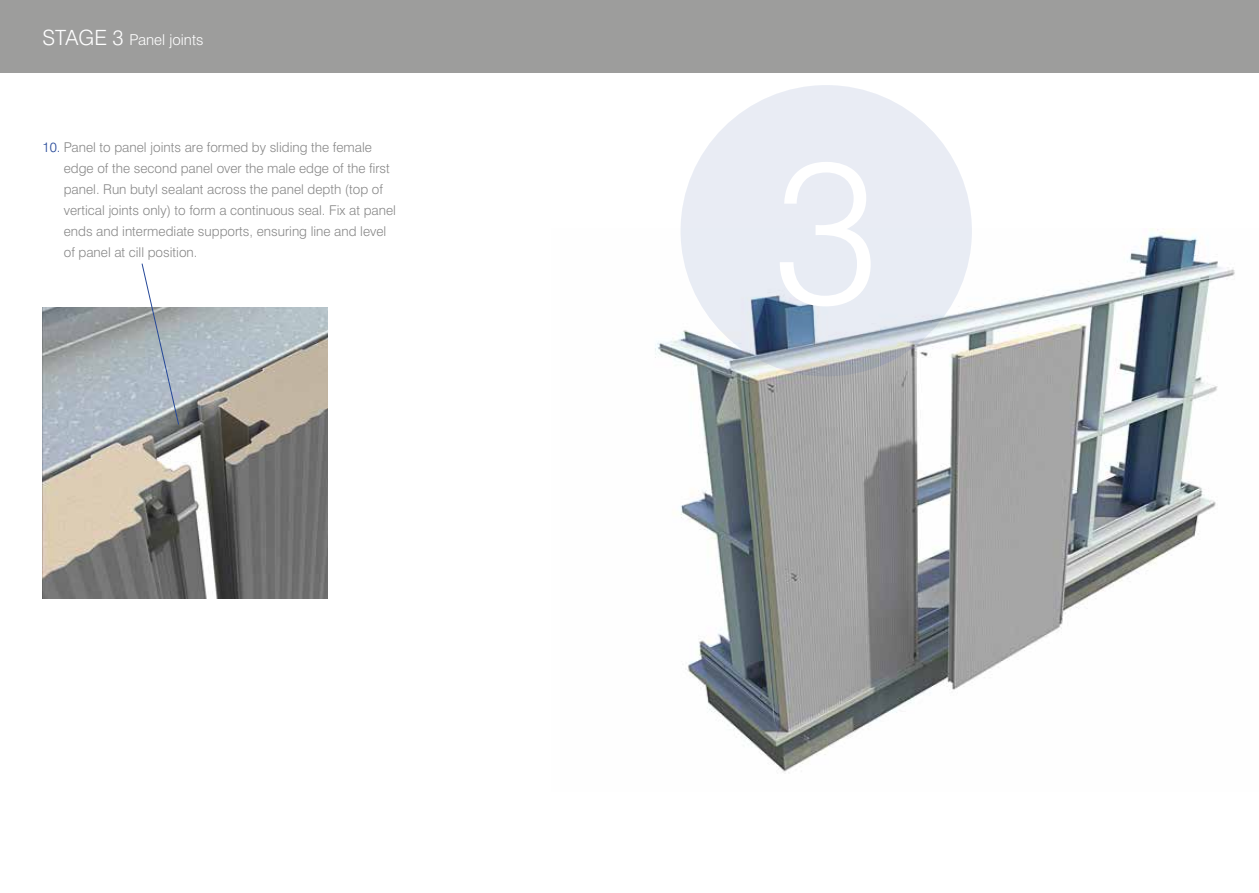
<style>
.page{position:relative;width:1259px;height:893px;background:#fff}
.page>*{position:absolute;margin:0;border:0;box-sizing:border-box;transform-origin:0 0}
.t1{font:300 201px "Swiss 721 BT";color:#fff}
.t2{font:300 15px "Swiss 721 BT";color:#fff}
.t3{font:300 13.5px/21px "Swiss 721 BT";color:#878787}
.s1{font-size:21px}
.s2{color:#244798}
</style>
<div class="page">
<img style="left:655px;top:229px;width:580px;height:543px">
<img style="left:43px;top:307px;width:284px;height:292px">
<svg style="left:141px;top:263px;width:38px;height:162px"></svg>
<div style="left:0;top:0;width:1259px;height:72px;background:#9d9d9c"></div>
<svg style="left:680px;top:85px;width:292px;height:291px;background:#dde2eb"></svg>
<p class="t2" style="left:43px;top:30px;width:162px"><span class="s1">STAGE 3</span> Panel joints</p>
<p class="t3" style="left:64px;top:136px;width:334px;text-indent:-21px"><span class="s2">10.</span> Panel to panel joints are formed by sliding the female edge of the second panel over the male edge of the first panel. Run butyl sealant across the panel depth (top of vertical joints only) to form a continuous seal. Fix at panel ends and intermediate supports, ensuring line and level of panel at cill position.</p>
<h1 class="t1" style="left:773px;top:108px;width:108px">3</h1>
</div>
